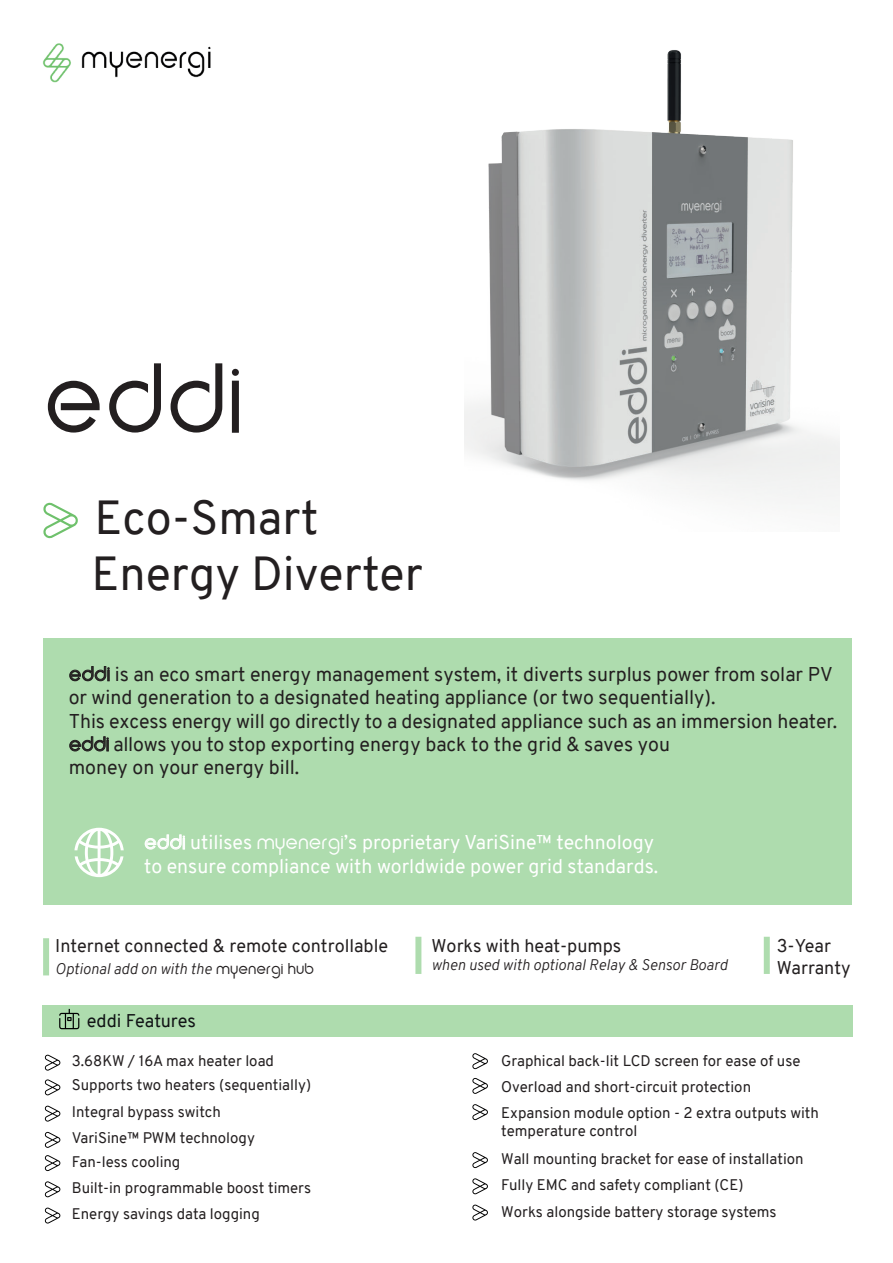
<style>
.page{position:relative;width:893px;height:1263px;background:#fff}
.page>*{position:absolute;margin:0;border:0;box-sizing:border-box;transform-origin:0 0}
.t1{font:94.65px "Energi";color:#231f20}
.t2{font:46.65px/55.9px "Overpass";color:#231f20}
.t3{font:19.5px/23.4px "Overpass";letter-spacing:-.005em;color:#231f20}
.t4{font:19.5px/23.4px "Overpass";color:#fff}
.t5{font:18px/21.6px "Overpass";color:#231f20}
.t6{font:18px "Overpass";color:#111416}
.t7{font:15px/26.4px "Overpass";color:#231f20}
.t8{font:italic 300 15px "Overpass";color:#231f20}
.s1{font-family:"Energi"}
.s2{font-family:"Energi";font-weight:400;font-style:normal}
</style>
<div class="page">
<div style="left:43px;top:638px;width:809px;height:267px;background:#aedcae"></div>
<svg style="left:69px;top:666px;width:40px;height:15px"></svg>
<svg style="left:69px;top:736px;width:40px;height:15px"></svg>
<svg style="left:145px;top:834px;width:40px;height:15px"></svg>
<svg style="left:43px;top:502px;width:35px;height:37px"></svg>
<svg style="left:45px;top:1054px;width:15px;height:17px"></svg>
<svg style="left:45px;top:1079px;width:15px;height:17px"></svg>
<svg style="left:45px;top:1105px;width:15px;height:17px"></svg>
<svg style="left:45px;top:1131px;width:15px;height:17px"></svg>
<svg style="left:45px;top:1155px;width:15px;height:16px"></svg>
<svg style="left:45px;top:1181px;width:15px;height:17px"></svg>
<svg style="left:45px;top:1207px;width:15px;height:17px"></svg>
<svg style="left:472px;top:1053px;width:16px;height:16px"></svg>
<svg style="left:472px;top:1078px;width:16px;height:16px"></svg>
<svg style="left:472px;top:1104px;width:16px;height:16px"></svg>
<svg style="left:472px;top:1152px;width:16px;height:16px"></svg>
<svg style="left:472px;top:1178px;width:16px;height:17px"></svg>
<svg style="left:472px;top:1204px;width:16px;height:17px"></svg>
<div style="left:43px;top:1005px;width:810px;height:32px;background:#aedcae"></div>
<svg style="left:59px;top:1009px;width:20px;height:20px"></svg>
<svg style="left:74px;top:828px;width:50px;height:49px"></svg>
<img style="left:43px;top:43px;width:168px;height:40px">
<div style="left:415px;top:937px;width:6px;height:37px;background:#aedcae"></div>
<div style="left:764px;top:937px;width:6px;height:37px;background:#aedcae"></div>
<div style="left:43px;top:938px;width:6px;height:37px;background:#aedcae"></div>
<img style="left:464px;top:50px;width:375px;height:451px">
<h1 class="t1" style="left:43px;top:363px;width:202px">eddi</h1>
<h2 class="t2" style="left:92px;top:493px;width:333px">Eco-Smart<br>Energy Diverter</h2>
<p class="t3" style="left:69px;top:663px;width:770px"><span class="s1">eddi</span> is an eco smart energy management system, it diverts surplus power from solar PV or wind generation to a designated heating appliance (or two sequentially).<br>This excess energy will go directly to a designated appliance such as an immersion heater. <span class="s1">eddi</span> allows you to stop exporting energy back to the grid &amp; saves you<br>money on your energy bill.</p>
<h3 class="t4" style="left:144px;top:832px;width:516px"><span class="s1">eddi</span> utilises <span class="s1">myenergi</span>’s proprietary VariSine™ technology to ensure compliance with worldwide power grid standards.</h3>
<p class="t5" style="left:55px;top:936px;width:334px">Internet connected &amp; remote controllable</p>
<p class="t8" style="left:55px;top:963px;width:260px">Optional add on with the <span class="s2">myenergi hub</span></p>
<p class="t6" style="left:87px;top:1012px;width:111px">eddi Features</p>
<p class="t5" style="left:431px;top:936px;width:191px">Works with heat-pumps</p>
<p class="t8" style="left:431px;top:959px;width:298px">when used with optional Relay &amp; Sensor Board</p>
<p class="t5" style="left:777px;top:936px;width:75px">3-Year<br>Warranty</p>
<p class="t7" style="left:72px;top:1049px;width:241px;line-height:24.9px">3.68KW / 16A max heater load<br>Supports two heaters (sequentially)</p>
<p class="t7" style="left:72px;top:1099px;width:185px">Integral bypass switch<br>VariSine™ PWM technology</p>
<p class="t7" style="left:72px;top:1149px;width:241px">Fan-less cooling<br>Built-in programmable boost timers<br>Energy savings data logging</p>
<p class="t7" style="left:501px;top:1048px;width:301px;line-height:26.8px">Graphical back-lit LCD screen for ease of use<br>Overload and short-circuit protection</p>
<p class="t7" style="left:501px;top:1104px;width:319px;line-height:18px">Expansion module option - 2 extra outputs with temperature control</p>
<p class="t7" style="left:501px;top:1147px;width:304px;line-height:25.3px">Wall mounting bracket for ease of installation<br>Fully EMC and safety compliant (CE)</p>
<p class="t7" style="left:501px;top:1199px;width:277px">Works alongside battery storage systems</p>
</div>
